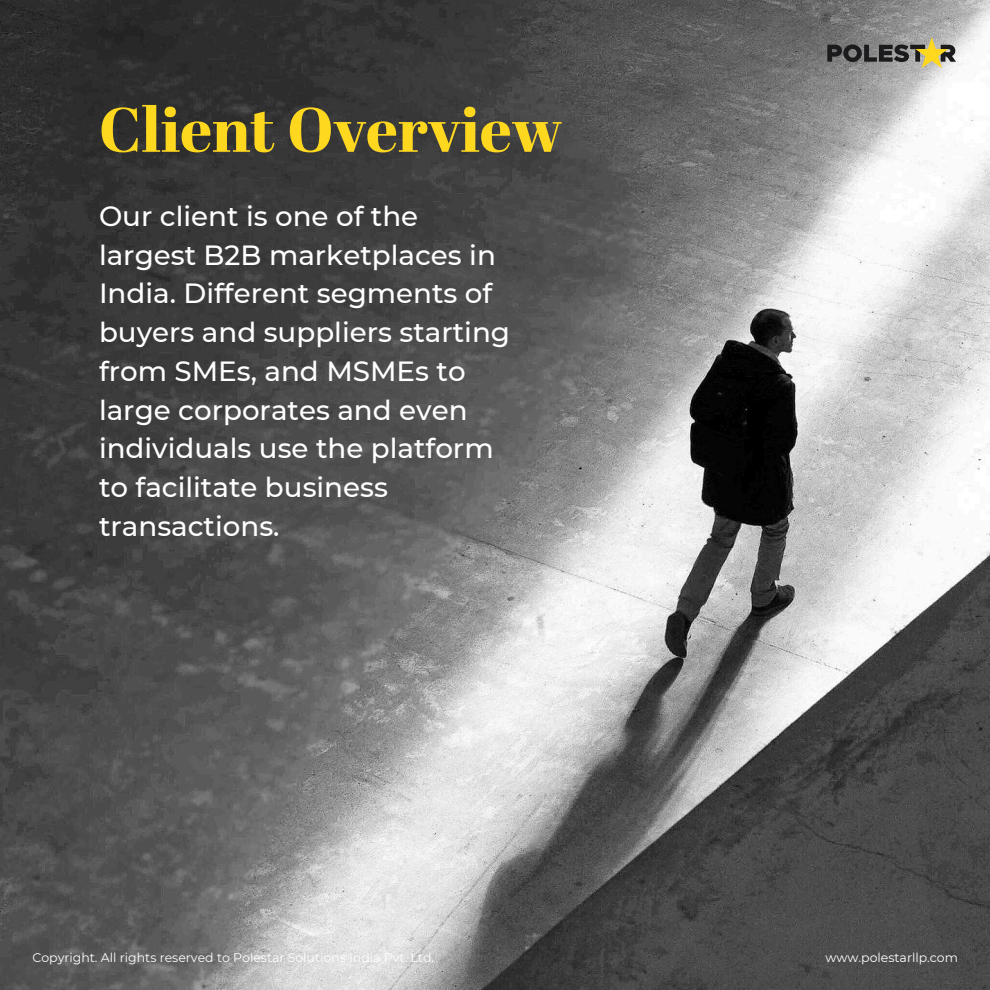
<style>
.page{position:relative;width:990px;height:990px;background:#fff}
.page>*{position:absolute;margin:0;border:0;box-sizing:border-box;transform-origin:0 0}
.t1{font:800 62.5px "Abril Display";color:#fed71f}
.t2{font:500 27.75px/38.8px "Montserrat";color:#fff}
.t3{font:12.5px "Montserrat";color:#fff}
</style>
<div class="page">
<img style="left:0;top:0;width:990px;height:990px">
<svg style="left:827px;top:37px;width:129px;height:31px;background:#7f7b6c"></svg>
<h1 class="t1" style="left:99px;top:101px;width:465px">Client Overview</h1>
<p class="t2" style="left:99px;top:196px;width:413px">Our client is one of the largest B2B marketplaces in<br>India. Different segments of buyers and suppliers starting from SMEs, and MSMEs to large corporates and even individuals use the platform to facilitate business transactions.</p>
<p class="t3" style="left:32px;top:950px;width:403px">Copyright. All rights reserved to Polestar Solutions India Pvt. Ltd.</p>
<p class="t3" style="left:826px;top:950px;width:134px">www.polestarllp.com</p>
</div>
